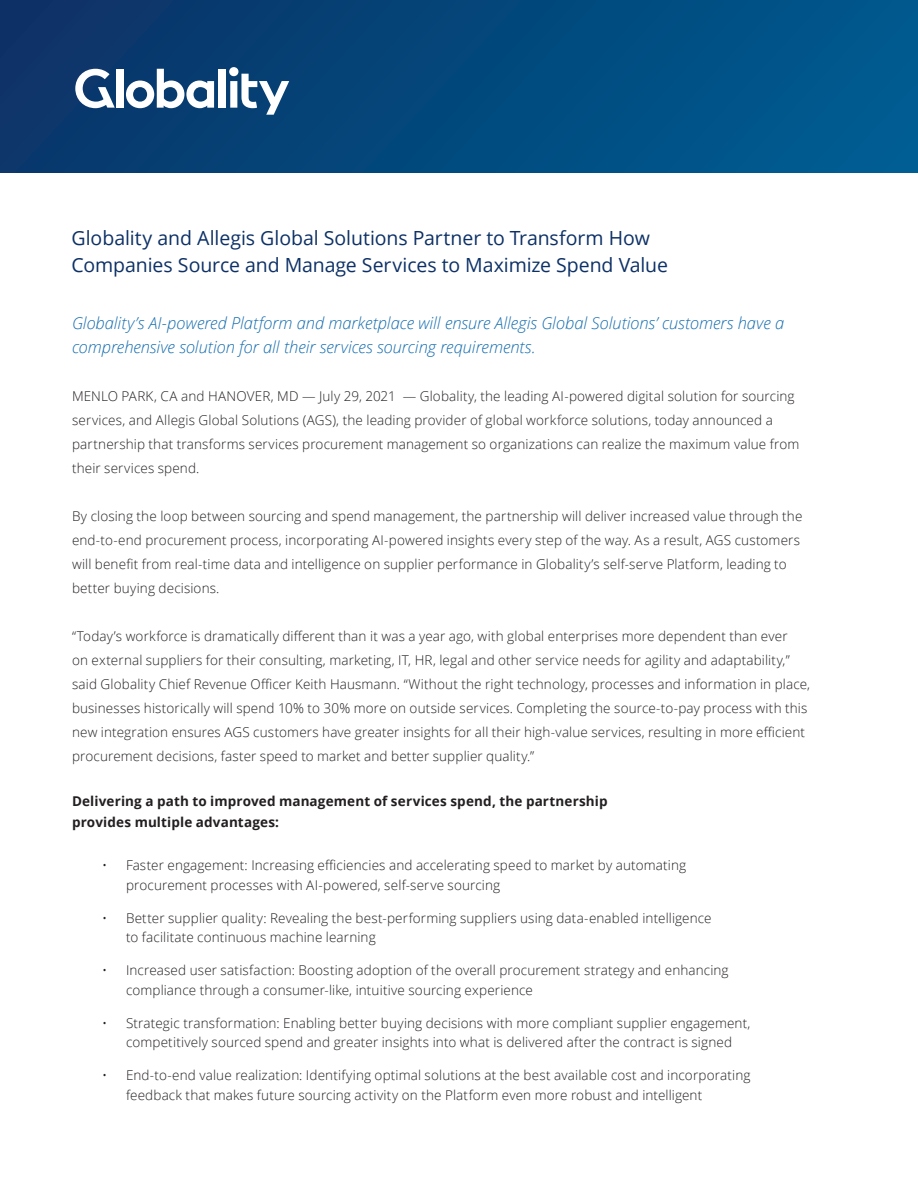
<style>
.page{position:relative;width:918px;height:1188px;background:#fff}
.page>*{position:absolute;margin:0;border:0;box-sizing:border-box;transform-origin:0 0}
.t1{font:19.5px/27px "Open Sans";letter-spacing:-.005em;color:#0d3166}
.t2{font:italic 300 16.5px/24px "Open Sans";letter-spacing:-.005em;color:#166eb0}
.Tabs{font:300 13.5px/24px "Open Sans";letter-spacing:.01em;color:#231f20}
.Paragraph_header{font:700 13.5px/21px "Open Sans";letter-spacing:.01em;color:#231f20}
</style>
<div class="page">
<div style="left:0;top:0;width:918px;height:173px;background:linear-gradient(to right,#0b3468,#005b90)"></div>
<div style="left:116px;top:69px;width:7px;height:39px;background:#fff"></div>
<svg style="left:126px;top:69px;width:88px;height:39px"></svg>
<div style="left:219px;top:69px;width:7px;height:39px;background:#fff"></div>
<svg style="left:229px;top:67px;width:60px;height:48px"></svg>
<svg style="left:75px;top:69px;width:40px;height:39px"></svg>
<p class="t1" style="left:72px;top:224px;width:598px">Globality and Allegis Global Solutions Partner to Transform How<br>Companies Source and Manage Services to Maximize Spend Value</p>
<p class="t2" style="left:72px;top:310px;width:714px">Globality’s AI-powered Platform and marketplace will ensure Allegis Global Solutions’ customers have a comprehensive solution for all their services sourcing requirements.</p>
<p class="Tabs" style="left:72px;top:383px;width:729px">MENLO PARK, CA and HANOVER, MD — July 29, 2021 — Globality, the leading AI-powered digital solution for sourcing services, and Allegis Global Solutions (AGS), the leading provider of global workforce solutions, today announced a partnership that transforms services procurement management so organizations can realize the maximum value from their services spend.</p>
<p class="Tabs" style="left:72px;top:503px;width:732px">By closing the loop between sourcing and spend management, the partnership will deliver increased value through the end-to-end procurement process, incorporating AI-powered insights every step of the way. As a result, AGS customers will benefit from real-time data and intelligence on supplier performance in Globality’s self-serve Platform, leading to better buying decisions.</p>
<p class="Tabs" style="left:72px;top:623px;width:740px">“Today’s workforce is dramatically different than it was a year ago, with global enterprises more dependent than ever<br>on external suppliers for their consulting, marketing, IT, HR, legal and other service needs for agility and adaptability,” said Globality Chief Revenue Officer Keith Hausmann. “Without the right technology, processes and information in place, businesses historically will spend 10% to 30% more on outside services. Completing the source-to-pay process with this new integration ensures AGS customers have greater insights for all their high-value services, resulting in more efficient procurement decisions, faster speed to market and better supplier quality.”</p>
<p class="Paragraph_header" style="left:72px;top:790px;width:537px">Delivering a path to improved management of services spend, the partnership provides multiple advantages:</p>
<p class="Tabs" style="left:126px;top:855px;width:562px;line-height:19.5px;text-indent:-24px">• Faster engagement: Increasing efficiencies and accelerating speed to market by automating procurement processes with AI-powered, self-serve sourcing</p>
<p class="Tabs" style="left:126px;top:908px;width:587px;line-height:19.5px;text-indent:-24px">• Better supplier quality: Revealing the best-performing suppliers using data-enabled intelligence to facilitate continuous machine learning</p>
<p class="Tabs" style="left:126px;top:960px;width:604px;line-height:19.5px;text-indent:-24px">• Increased user satisfaction: Boosting adoption of the overall procurement strategy and enhancing compliance through a consumer-like, intuitive sourcing experience</p>
<p class="Tabs" style="left:102px;top:1013px;width:650px;line-height:19.5px;text-align:center">• Strategic transformation: Enabling better buying decisions with more compliant supplier engagement, competitively sourced spend and greater insights into what is delivered after the contract is signed</p>
<p class="Tabs" style="left:126px;top:1065px;width:626px;line-height:19.5px;text-indent:-24px">• End-to-end value realization: Identifying optimal solutions at the best available cost and incorporating feedback that makes future sourcing activity on the Platform even more robust and intelligent</p>
</div>
